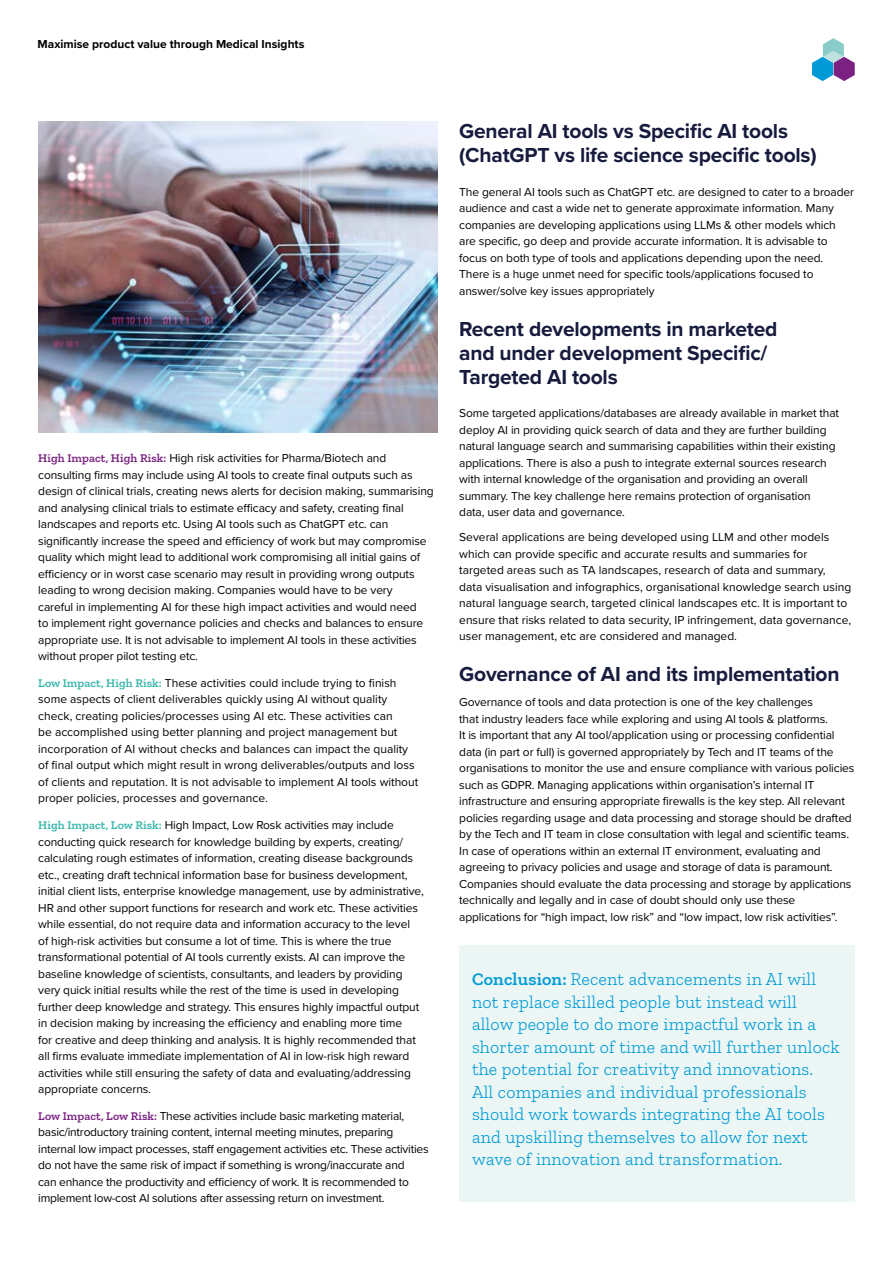
<style>
.page{position:relative;width:893px;height:1263px;background:#fff}
.page>*{position:absolute;margin:0;border:0;box-sizing:border-box;transform-origin:0 0}
.t1{font:700 21px/24px "Proxima Nova";letter-spacing:-.01em;color:#171b3d}
.t2{font:300 18px/22.5px "Zilla Slab";letter-spacing:.01em;color:#009bd6}
.t3{font:12px/16.5px "Proxima Nova";letter-spacing:-.01em;color:#000}
.t4{font:700 12px "Proxima Nova";color:#000}
.s1{font-family:"Zilla Slab";font-weight:600;color:#7a2182}
.s2{font-family:"Zilla Slab";font-weight:600;color:#38b6ab}
.s3{font-weight:600}
</style>
<div class="page">
<svg style="left:812px;top:38px;width:43px;height:43px"></svg>
<div style="left:459px;top:945px;width:396px;height:257px;background:#ebf6f5"></div>
<img style="left:38px;top:122px;width:399px;height:310px">
<p class="t4" style="left:38px;top:35px;width:268px">Maximise product value through Medical Insights</p>
<p class="t3" style="left:38px;top:449px;width:397px"><span class="s1">High Impact, High Risk:</span> High risk activities for Pharma/Biotech and consulting firms may include using AI tools to create final outputs such as design of clinical trials, creating news alerts for decision making, summarising and analysing clinical trials to estimate efficacy and safety, creating final landscapes and reports etc. Using AI tools such as ChatGPT etc. can significantly increase the speed and efficiency of work but may compromise quality which might lead to additional work compromising all initial gains of efficiency or in worst case scenario may result in providing wrong outputs leading to wrong decision making. Companies would have to be very<br>careful in implementing AI for these high impact activities and would need<br>to implement right governance policies and checks and balances to ensure appropriate use. It is not advisable to implement AI tools in these activities without proper pilot testing etc.</p>
<p class="t3" style="left:38px;top:674px;width:382px"><span class="s2">Low Impact, High Risk:</span> These activities could include trying to finish some aspects of client deliverables quickly using AI without quality check, creating policies/processes using AI etc. These activities can<br>be accomplished using better planning and project management but incorporation of AI without checks and balances can impact the quality of final output which might result in wrong deliverables/outputs and loss of clients and reputation. It is not advisable to implement AI tools without proper policies, processes and governance.</p>
<p class="t3" style="left:38px;top:816px;width:387px"><span class="s2">High Impact, Low Risk:</span> High Impact, Low Rosk activities may include conducting quick research for knowledge building by experts, creating/ calculating rough estimates of information, creating disease backgrounds etc., creating draft technical information base for business development, initial client lists, enterprise knowledge management, use by administrative, HR and other support functions for research and work etc. These activities while essential, do not require data and information accuracy to the level<br>of high-risk activities but consume a lot of time. This is where the true transformational potential of AI tools currently exists. AI can improve the baseline knowledge of scientists, consultants, and leaders by providing very quick initial results while the rest of the time is used in developing further deep knowledge and strategy. This ensures highly impactful output in decision making by increasing the efficiency and enabling more time<br>for creative and deep thinking and analysis. It is highly recommended that all firms evaluate immediate implementation of AI in low-risk high reward activities while still ensuring the safety of data and evaluating/addressing appropriate concerns.</p>
<p class="t3" style="left:38px;top:1107px;width:392px"><span class="s1">Low Impact, Low Risk:</span> These activities include basic marketing material, basic/introductory training content, internal meeting minutes, preparing internal low impact processes, staff engagement activities etc. These activities do not have the same risk of impact if something is wrong/inaccurate and<br>can enhance the productivity and efficiency of work. It is recommended to implement low-cost AI solutions after assessing return on investment.</p>
<h1 class="t1" style="left:459px;top:119px;width:359px">General AI tools vs Specific AI tools (ChatGPT vs life science specific tools)</h1>
<p class="t3" style="left:459px;top:183px;width:396px">The general AI tools such as ChatGPT etc. are designed to cater to a broader audience and cast a wide net to generate approximate information. Many companies are developing applications using LLMs &amp; other models which are specific, go deep and provide accurate information. It is advisable to focus on both type of tools and applications depending upon the need.<br>There is a huge unmet need for specific tools/applications focused to answer/solve key issues appropriately</p>
<h1 class="t1" style="left:459px;top:316px;width:320px">Recent developments in marketed and under development Specific/<br>Targeted AI tools</h1>
<p class="t3" style="left:459px;top:404px;width:381px">Some targeted applications/databases are already available in market that deploy AI in providing quick search of data and they are further building natural language search and summarising capabilities within their existing applications. There is also a push to integrate external sources research with internal knowledge of the organisation and providing an overall summary. The key challenge here remains protection of organisation<br>data, user data and governance.</p>
<p class="t3" style="left:459px;top:528px;width:393px">Several applications are being developed using LLM and other models which can provide specific and accurate results and summaries for targeted areas such as TA landscapes, research of data and summary, data visualisation and infographics, organisational knowledge search using natural language search, targeted clinical landscapes etc. It is important to ensure that risks related to data security, IP infringement, data governance, user management, etc are considered and managed.</p>
<h1 class="t1" style="left:459px;top:662px;width:382px">Governance of AI and its implementation</h1>
<p class="t3" style="left:459px;top:693px;width:397px">Governance of tools and data protection is one of the key challenges<br>that industry leaders face while exploring and using AI tools &amp; platforms.<br>It is important that any AI tool/application using or processing confidential data (in part or full) is governed appropriately by Tech and IT teams of the organisations to monitor the use and ensure compliance with various policies such as GDPR. Managing applications within organisation’s internal IT infrastructure and ensuring appropriate firewalls is the key step. All relevant policies regarding usage and data processing and storage should be drafted by the Tech and IT team in close consultation with legal and scientific teams.<br>In case of operations within an external IT environment, evaluating and agreeing to privacy policies and usage and storage of data is paramount.<br>Companies should evaluate the data processing and storage by applications technically and legally and in case of doubt should only use these applications for “high impact, low risk” and “low impact, low risk activities”.</p>
<p class="t2" style="left:472px;top:968px;width:369px"><span class="s3">Conclusion:</span> Recent advancements in AI will not replace skilled people but instead will allow people to do more impactful work in a shorter amount of time and will further unlock the potential for creativity and innovations.<br>All companies and individual professionals should work towards integrating the AI tools and upskilling themselves to allow for next wave of innovation and transformation.</p>
</div>
